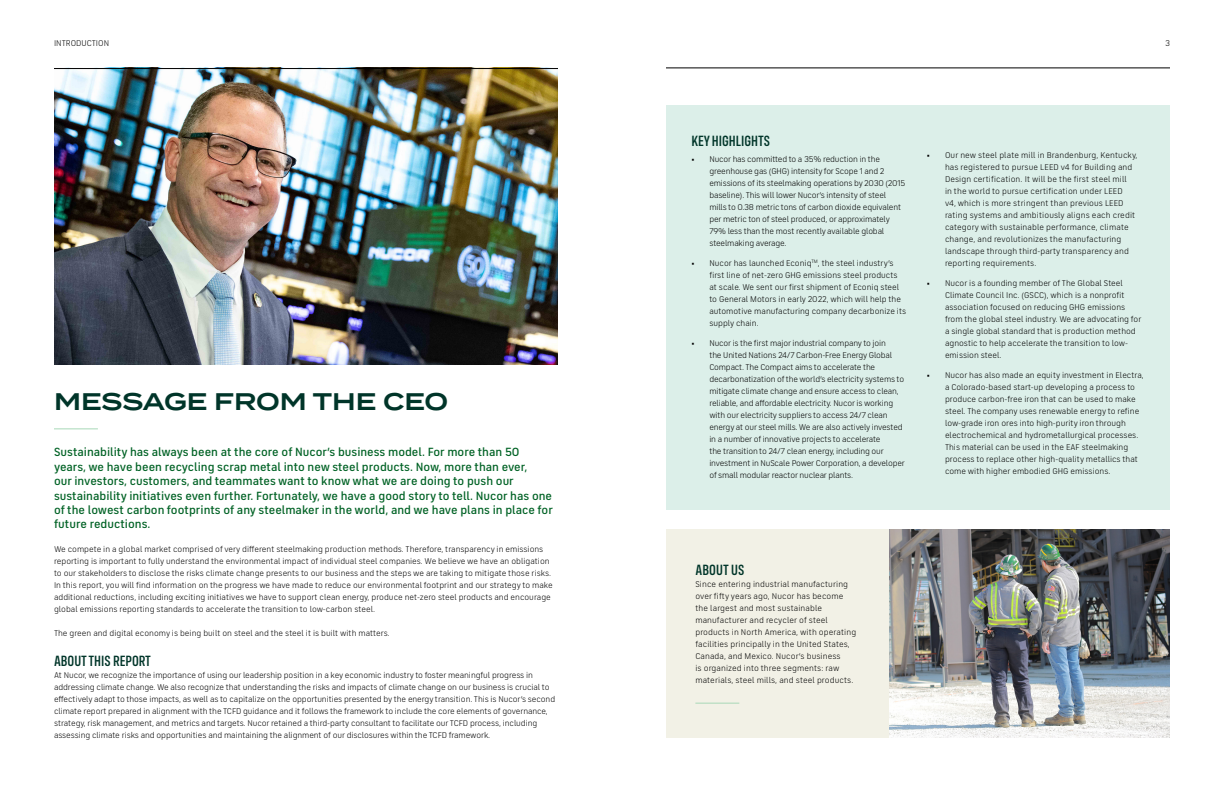
<style>
.page{position:relative;width:1224px;height:792px;background:#fff}
.page>*{position:absolute;margin:0;border:0;box-sizing:border-box;transform-origin:0 0}
.t1{font:600 24px "Termina";color:#003529}
.t2{font:500 15px "FS Industrie Cd";color:#003529}
.t3{font:500 12px/14.4px "FS Industrie";color:#006225}
.t4{font:8.5px/12px "FS Industrie";color:#000}
.t5{font:8.5px/12px "FS Industrie";letter-spacing:-.02em;color:#000}
</style>
<div class="page">
<div style="left:666px;top:529px;width:504px;height:209px;background:#f2f1e6"></div>
<div style="left:666px;top:105px;width:504px;height:405px;background:#dcefe9"></div>
<img style="left:54px;top:69px;width:504px;height:295px">
<hr style="left:54px;top:68px;width:504px;height:1px;background:#000">
<hr style="left:666px;top:68px;width:504px;height:1px;background:#000">
<hr style="left:54px;top:429px;width:44px;height:1px;background:#a8d8b7">
<img style="left:890px;top:529px;width:280px;height:209px">
<hr style="left:695px;top:703px;width:44px;height:1px;background:#a8d8b7">
<p class="t4" style="left:54px;top:38px;width:57px">INTRODUCTION</p>
<p class="t4" style="left:1165px;top:38px;width:6px">3</p>
<h1 class="t1" style="left:54px;top:384px;width:396px">MESSAGE FROM THE CEO</h1>
<p class="t3" style="left:54px;top:445px;width:500px">Sustainability has always been at the core of Nucor’s business model. For more than 50 years, we have been recycling scrap metal into new steel products. Now, more than ever,<br>our investors, customers, and teammates want to know what we are doing to push our sustainability initiatives even further. Fortunately, we have a good story to tell. Nucor has one of the lowest carbon footprints of any steelmaker in the world, and we have plans in place for future reductions.</p>
<p class="t4" style="left:54px;top:544px;width:500px">We compete in a global market comprised of very different steelmaking production methods. Therefore, transparency in emissions reporting is important to fully understand the environmental impact of individual steel companies. We believe we have an obligation to our stakeholders to disclose the risks climate change presents to our business and the steps we are taking to mitigate those risks.<br>In this report, you will find information on the progress we have made to reduce our environmental footprint and our strategy to make additional reductions, including exciting initiatives we have to support clean energy, produce net-zero steel products and encourage global emissions reporting standards to accelerate the transition to low-carbon steel.</p>
<p class="t4" style="left:54px;top:628px;width:337px">The green and digital economy is being built on steel and the steel it is built with matters.</p>
<h2 class="t2" style="left:54px;top:652px;width:99px">ABOUT THIS REPORT</h2>
<p class="t4" style="left:54px;top:670px;width:503px">At Nucor, we recognize the importance of using our leadership position in a key economic industry to foster meaningful progress in addressing climate change. We also recognize that understanding the risks and impacts of climate change on our business is crucial to effectively adapt to those impacts, as well as to capitalize on the opportunities presented by the energy transition. This is Nucor’s second climate report prepared in alignment with the TCFD guidance and it follows the framework to include the core elements of governance, strategy, risk management, and metrics and targets. Nucor retained a third-party consultant to facilitate our TCFD process, including assessing climate risks and opportunities and maintaining the alignment of our disclosures within the TCFD framework.</p>
<h2 class="t2" style="left:691px;top:132px;width:80px">KEY HIGHLIGHTS</h2>
<p class="t5" style="left:709px;top:153px;width:197px;text-indent:-18px">• Nucor has committed to a 35% reduction in the greenhouse gas (GHG) intensity for Scope 1 and 2 emissions of its steelmaking operations by 2030 (2015 baseline). This will lower Nucor’s intensity of steel mills to 0.38 metric tons of carbon dioxide equivalent per metric ton of steel produced, or approximately 79% less than the most recently available global steelmaking average.</p>
<p class="t4" style="left:709px;top:257px;width:198px;text-indent:-18px">• Nucor has launched Econiq<sup>TM</sup>, the steel industry’s first line of net-zero GHG emissions steel products at scale. We sent our first shipment of Econiq steel to General Motors in early 2022, which will help the automotive manufacturing company decarbonize its supply chain.</p>
<p class="t5" style="left:709px;top:337px;width:197px;text-indent:-18px">• Nucor is the first major industrial company to join<br>the United Nations 24/7 Carbon-Free Energy Global Compact. The Compact aims to accelerate the decarbonatization of the world’s electricity systems to mitigate climate change and ensure access to clean, reliable, and affordable electricity. Nucor is working with our electricity suppliers to access 24/7 clean energy at our steel mills. We are also actively invested in a number of innovative projects to accelerate<br>the transition to 24/7 clean energy, including our investment in NuScale Power Corporation, a developer of small modular reactor nuclear plants.</p>
<p class="t4" style="left:945px;top:149px;width:194px;text-indent:-18px">• Our new steel plate mill in Brandenburg, Kentucky, has registered to pursue LEED v4 for Building and Design certification. It will be the first steel mill<br>in the world to pursue certification under LEED<br>v4, which is more stringent than previous LEED rating systems and ambitiously aligns each credit category with sustainable performance, climate change, and revolutionizes the manufacturing landscape through third-party transparency and reporting requirements.</p>
<p class="t4" style="left:945px;top:277px;width:198px;text-indent:-18px">• Nucor is a founding member of The Global Steel Climate Council Inc. (GSCC), which is a nonprofit association focused on reducing GHG emissions from the global steel industry. We are advocating for a single global standard that is production method agnostic to help accelerate the transition to low&shy;emission steel.</p>
<p class="t4" style="left:945px;top:369px;width:200px;text-indent:-18px">• Nucor has also made an equity investment in Electra, a Colorado-based start-up developing a process to produce carbon-free iron that can be used to make steel. The company uses renewable energy to refine low-grade iron ores into high-purity iron through electrochemical and hydrometallurgical processes.<br>This material can be used in the EAF steelmaking process to replace other high-quality metallics that come with higher embodied GHG emissions.</p>
<h2 class="t2" style="left:695px;top:561px;width:51px">ABOUT US</h2>
<p class="t4" style="left:695px;top:578px;width:162px">Since entering industrial manufacturing over fifty years ago, Nucor has become the largest and most sustainable manufacturer and recycler of steel products in North America, with operating facilities principally in the United States, Canada, and Mexico. Nucor’s business<br>is organized into three segments: raw materials, steel mills, and steel products.</p>
</div>
